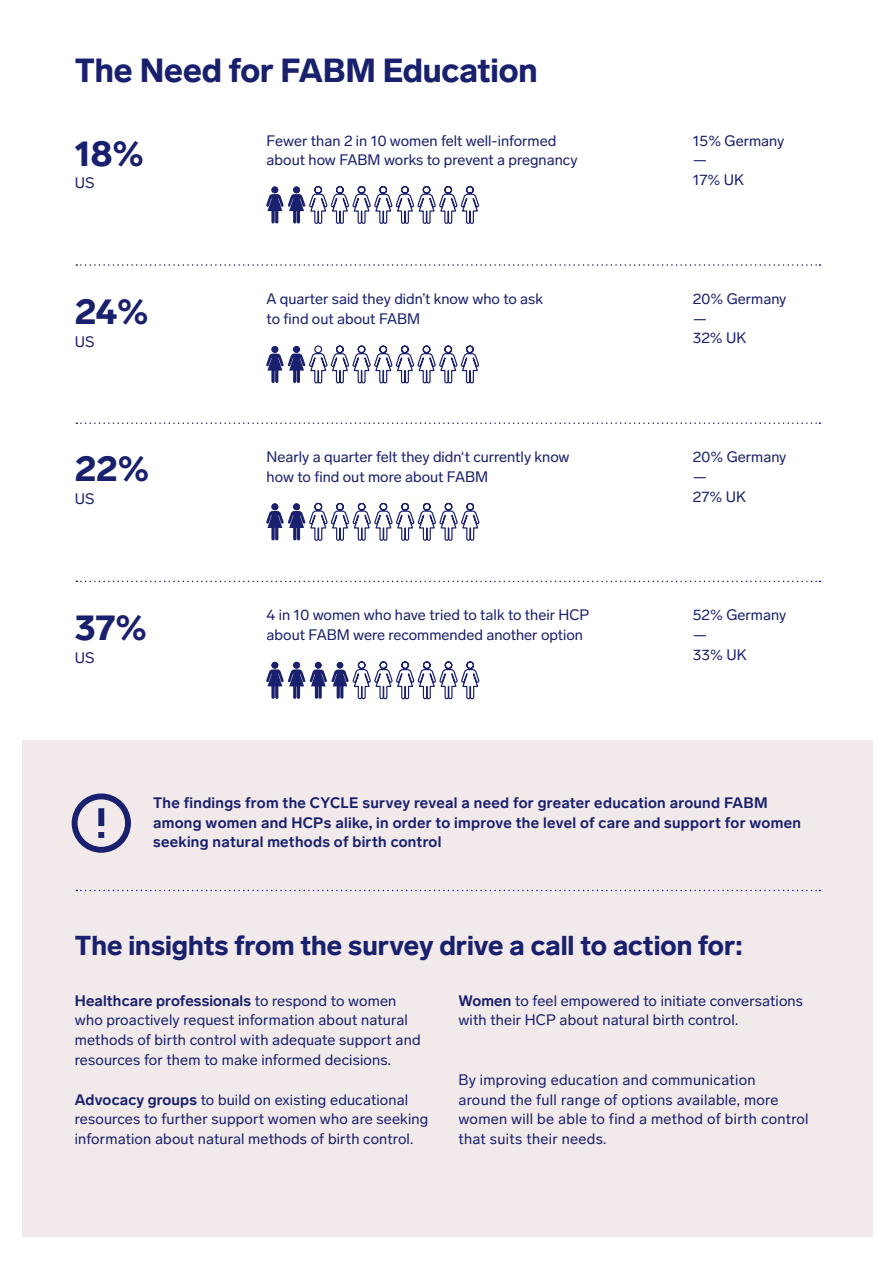
<style>
.page{position:relative;width:893px;height:1263px;background:#fff}
.page>*{position:absolute;margin:0;border:0;box-sizing:border-box;transform-origin:0 0}
.t1{font:900 36px "Lab Grotesque";letter-spacing:-.01em;color:#19206d}
.t2{font:900 33px "Lab Grotesque";letter-spacing:-.005em;color:#19206d}
.t3{font:900 27px "Lab Grotesque";color:#19206d}
.t4{font:15px/19.8px "Lab Grotesque";letter-spacing:.01em;color:#19206d}
.t5{font:700 15px/19.8px "Lab Grotesque";letter-spacing:.02em;color:#19206d}
.s1{font-weight:700}
</style>
<div class="page">
<div style="left:23px;top:740px;width:850px;height:496px;background:#f2eaea"></div>
<svg style="left:76px;top:890px;width:744px;height:1px"></svg>
<svg style="left:76px;top:422px;width:744px;height:2px"></svg>
<svg style="left:76px;top:186px;width:744px;height:198px"></svg>
<svg style="left:76px;top:502px;width:744px;height:198px"></svg>
<svg style="left:72px;top:793px;width:59px;height:60px"></svg>
<h2 class="t2" style="left:75px;top:51px;width:464px">The Need for FABM Education</h2>
<h1 class="t1" style="left:75px;top:132px;width:71px">18%</h1>
<p class="t4" style="left:75px;top:173px;width:21px">US</p>
<h1 class="t1" style="left:75px;top:290px;width:76px">24%</h1>
<p class="t4" style="left:75px;top:332px;width:21px">US</p>
<h1 class="t1" style="left:75px;top:447px;width:76px">22%</h1>
<p class="t4" style="left:75px;top:489px;width:21px">US</p>
<h1 class="t1" style="left:75px;top:606px;width:74px">37%</h1>
<p class="t4" style="left:75px;top:648px;width:21px">US</p>
<p class="t4" style="left:267px;top:131px;width:313px">Fewer than 2 in 10 women felt well-informed about how FABM works to prevent a pregnancy</p>
<p class="t4" style="left:267px;top:289px;width:278px">A quarter said they didn’t know who to ask to find out about FABM</p>
<p class="t4" style="left:267px;top:447px;width:305px">Nearly a quarter felt they didn‘t currently know how to find out more about FABM</p>
<p class="t4" style="left:267px;top:605px;width:324px">4 in 10 women who have tried to talk to their HCP about FABM were recommended another option</p>
<p class="t4" style="left:693px;top:131px;width:93px">15% Germany —<br>17% UK</p>
<p class="t4" style="left:693px;top:289px;width:95px">20% Germany —<br>32% UK</p>
<p class="t4" style="left:693px;top:447px;width:95px">20% Germany —<br>27% UK</p>
<p class="t4" style="left:693px;top:605px;width:95px">52% Germany —<br>33% UK</p>
<p class="t5" style="left:153px;top:793px;width:649px">The findings from the CYCLE survey reveal a need for greater education around FABM among women and HCPs alike, in order to improve the level of care and support for women seeking natural methods of birth control</p>
<h3 class="t3" style="left:75px;top:929px;width:670px">The insights from the survey drive a call to action for:</h3>
<p class="t4" style="left:458px;top:990px;width:346px"><span class="s1">Women</span> to feel empowered to initiate conversations with their HCP about natural birth control.</p>
<p class="t4" style="left:75px;top:990px;width:347px"><span class="s1">Healthcare professionals</span> to respond to women who proactively request information about natural methods of birth control with adequate support and resources for them to make informed decisions.</p>
<p class="t4" style="left:75px;top:1089px;width:355px"><span class="s1">Advocacy groups</span> to build on existing educational resources to further support women who are seeking information about natural methods of birth control.</p>
<p class="t4" style="left:458px;top:1070px;width:352px">By improving education and communication<br>around the full range of options available, more women will be able to find a method of birth control that suits their needs.</p>
</div>
